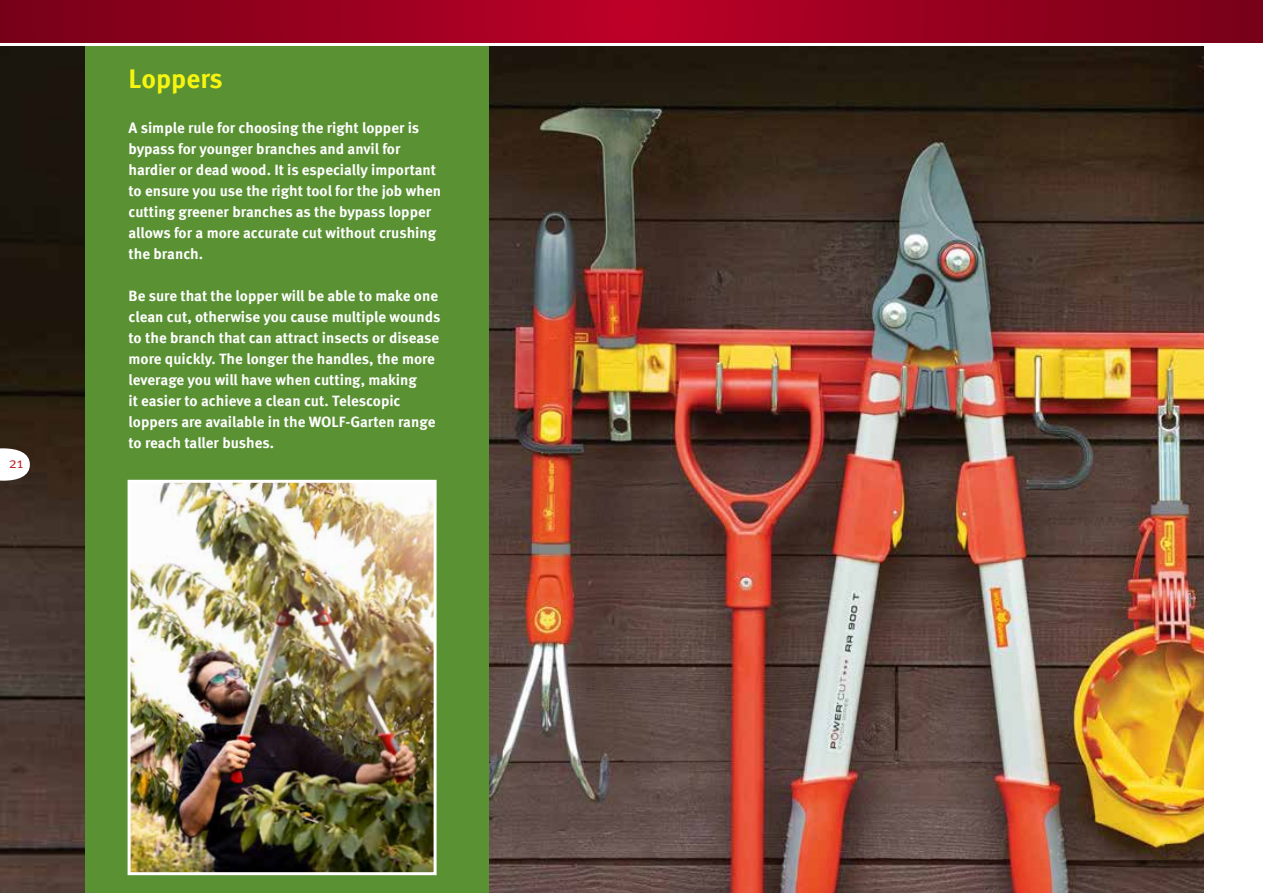
<style>
.page{position:relative;width:1263px;height:893px;background:#fff}
.page>*{position:absolute;margin:0;border:0;box-sizing:border-box;transform-origin:0 0}
.t1{font:700 27px "Meta Pro";color:#f7f410}
.t2{font:700 15px/21px "Meta Pro";color:#fff}
.t3{font:15px "Meta Pro";color:#c02327}
</style>
<div class="page">
<img style="left:0;top:47px;width:85px;height:846px">
<svg style="left:0;top:0;width:1263px;height:42px;background:#98001f"></svg>
<img style="left:489px;top:47px;width:714px;height:846px">
<div style="left:85px;top:47px;width:404px;height:846px;background:#599133"></div>
<img style="left:132px;top:484px;width:301px;height:387px">
<div style="left:128px;top:480px;width:309px;height:395px;border:3px solid #fff"></div>
<svg style="left:0;top:448px;width:30px;height:33px"></svg>
<p class="t3" style="left:9px;top:452px;width:16px">21</p>
<h1 class="t1" style="left:129px;top:57px;width:96px">Loppers</h1>
<p class="t2" style="left:129px;top:116px;width:314px">A simple rule for choosing the right lopper is bypass for younger branches and anvil for hardier or dead wood. It is especially important to ensure you use the right tool for the job when cutting greener branches as the bypass lopper allows for a more accurate cut without crushing the branch.</p>
<p class="t2" style="left:129px;top:284px;width:313px">Be sure that the lopper will be able to make one clean cut, otherwise you cause multiple wounds to the branch that can attract insects or disease more quickly. The longer the handles, the more leverage you will have when cutting, making<br>it easier to achieve a clean cut. Telescopic loppers are available in the WOLF-Garten range to reach taller bushes.</p>
</div>
